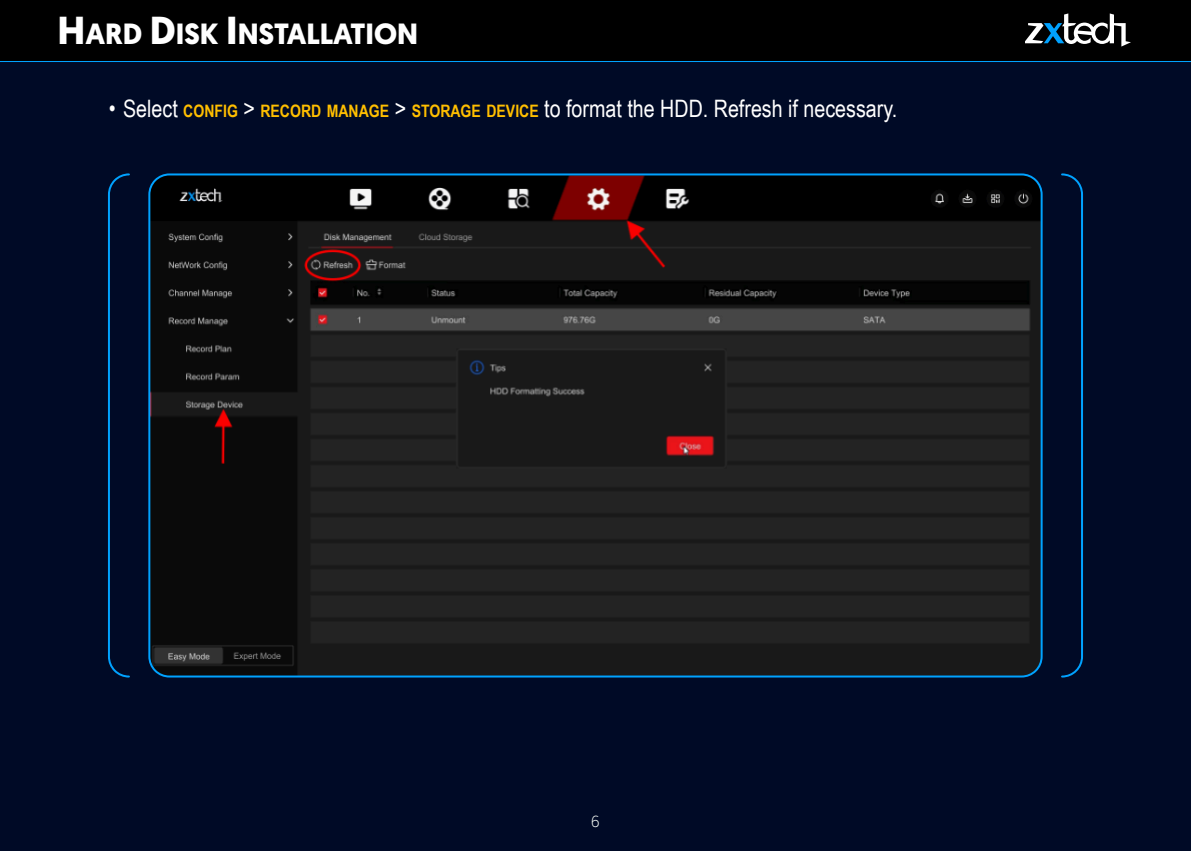
<style>
.page{position:relative;width:1191px;height:851px;background:#000a26}
.page>*{position:absolute;margin:0;border:0;box-sizing:border-box;transform-origin:0 0}
.t1{font:700 29.2px "Geomanist";color:#fff}
.t2{font:24px "Arial Narrow";color:#fff}
.t3{font:300 16px "Geomanist";color:#fafffa}
.s1{font-size:39px}
.s2{font-weight:700;font-size:17.2px;color:#ffbf00}
</style>
<div class="page">
<svg style="left:0;top:60px;width:1191px;height:2px;background:#00517f"></svg>
<div style="left:0;top:0;width:1191px;height:60px;background:#000"></div>
<svg style="left:1025px;top:13px;width:106px;height:34px"></svg>
<svg style="left:148px;top:173px;width:895px;height:505px;background:#1b1c1d"></svg>
<svg style="left:108px;top:173px;width:22px;height:505px"></svg>
<svg style="left:1061px;top:173px;width:22px;height:505px"></svg>
<p class="t1" style="left:58px;top:22px;width:362px"><span class="s1">H</span>ARD <span class="s1">D</span>ISK <span class="s1">I</span>NSTALLATION</p>
<p class="t2" style="left:109px;top:100px;width:790px">• Select <span class="s2">CONFIG</span> &gt; <span class="s2">RECORD MANAGE</span> &gt; <span class="s2">STORAGE DEVICE</span> to format the HDD. Refresh if necessary.</p>
<p class="t3" style="left:591px;top:814px;width:10px">6</p>
</div>
